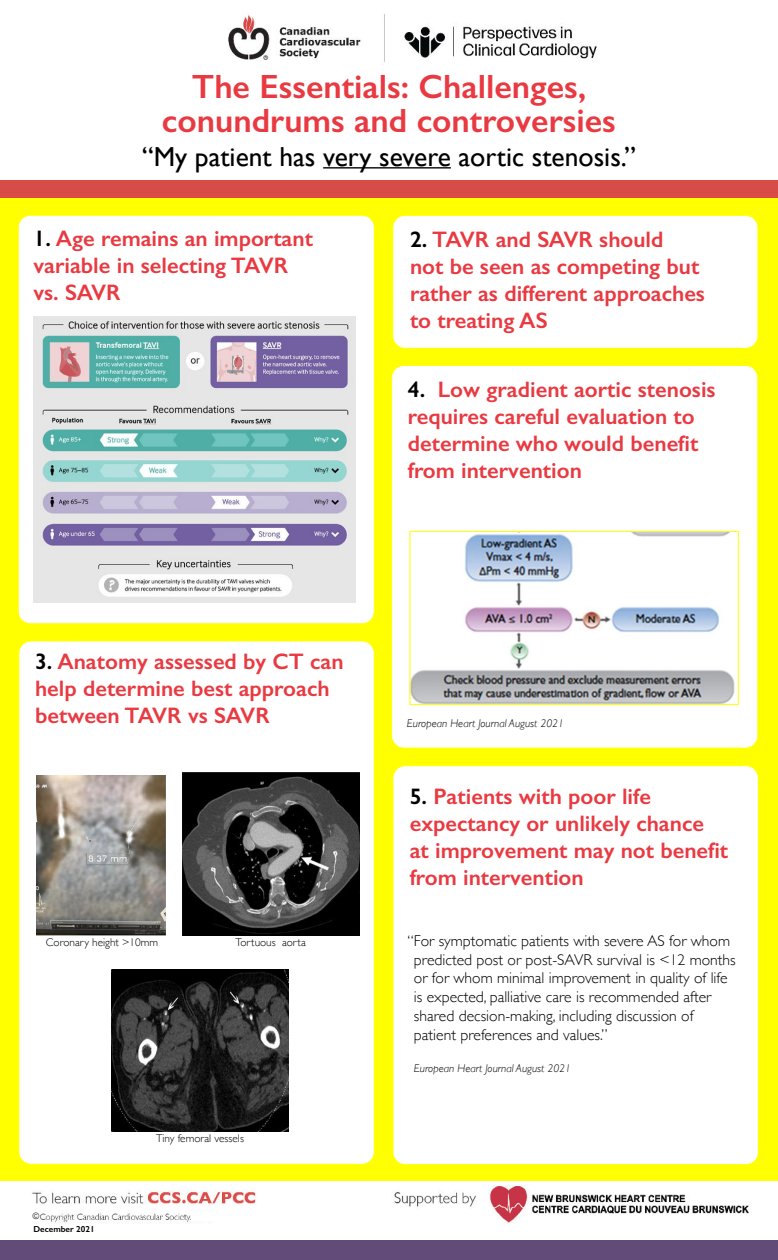
<style>
.page{position:relative;width:778px;height:1260px;background:#fff}
.page>*{position:absolute;margin:0;border:0;box-sizing:border-box;transform-origin:0 0}
.t1{font:600 33.75px/33.8px "Gill Sans";color:#e93941;text-align:center}
.t2{font:27.5px "Gill Sans";color:#000}
.t3{font:600 22.5px/27px "Gill Sans";color:#e93941}
.t4{font:300 15.62px/18.8px "Gill Sans";color:#000}
.t5{font:italic 300 11.25px "Gill Sans";color:#000}
.t6{font:300 11.25px "Gill Sans";color:#000}
.t7{font:600 8.75px "Gill Sans";color:#000}
.t8{font:300 8.75px "Gill Sans";color:#000}
.s1{color:#000}
</style>
<div class="page">
<img style="left:32px;top:1185px;width:717px;height:39px">
<div style="left:0;top:197px;width:777px;height:984px;background:#ff0"></div>
<img style="left:228px;top:13px;width:369px;height:49px">
<div style="left:0;top:1241px;width:777px;height:19px;background:#624b78"></div>
<hr style="left:323px;top:167px;width:127px;height:2px;background:#000">
<div style="left:0;top:180px;width:777px;height:18px;background:#d84c48"></div>
<div style="left:191px;top:1212px;width:62px;height:9px;background:#fff"></div>
<div style="left:392px;top:215px;width:365px;height:133px;background:#fff;border-radius:12px"></div>
<div style="left:392px;top:215px;width:366px;height:134px;border:1px solid #ff0;border-radius:12px"></div>
<div style="left:393px;top:766px;width:365px;height:399px;background:#fff;border-radius:12px"></div>
<div style="left:392px;top:765px;width:366px;height:400px;border:1px solid #ff0;border-radius:12px"></div>
<div style="left:31px;top:1211px;width:9px;height:11px;background:#fff"></div>
<div style="left:18px;top:215px;width:356px;height:409px;background:#fff;border-radius:12px"></div>
<div style="left:18px;top:215px;width:356px;height:409px;border:1px solid #ff0;border-radius:12px"></div>
<img style="left:33px;top:316px;width:323px;height:287px">
<div style="left:19px;top:641px;width:355px;height:523px;background:#fff;border-radius:12px"></div>
<div style="left:391px;top:365px;width:366px;height:383px;background:#fff;border-radius:12px"></div>
<div style="left:391px;top:365px;width:367px;height:384px;border:1px solid #ff0;border-radius:12px"></div>
<img style="left:411px;top:533px;width:324px;height:170px">
<div style="left:409px;top:531px;width:329px;height:174px;border:1px solid #ff0"></div>
<img style="left:37px;top:775px;width:129px;height:160px">
<img style="left:183px;top:773px;width:176px;height:162px">
<img style="left:111px;top:969px;width:177px;height:163px">
<h1 class="t1" style="left:162px;top:74px;width:455px">The Essentials: Challenges, conundrums and controversies</h1>
<p class="t2" style="left:142px;top:145px;width:495px">“My patient has very severe aortic stenosis.”</p>
<p class="t3" style="left:33px;top:228px;width:281px"><span class="s1">1.</span> Age remains an important variable in selecting TAVR vs. SAVR</p>
<p class="t3" style="left:410px;top:228px;width:296px"><span class="s1">2.</span> TAVR and SAVR should<br>not be seen as competing but rather as different approaches to treating AS</p>
<p class="t3" style="left:408px;top:379px;width:309px"><span class="s1">4.</span> Low gradient aortic stenosis requires careful evaluation to determine who would benefit from intervention</p>
<p class="t3" style="left:35px;top:651px;width:310px"><span class="s1">3.</span> Anatomy assessed by CT can help determine best approach between TAVR vs SAVR</p>
<p class="t6" style="left:46px;top:937px;width:114px">Coronary height &gt;10mm</p>
<p class="t6" style="left:235px;top:938px;width:72px">Tortuous aorta</p>
<p class="t8" style="left:32px;top:1213px;width:9px">©</p>
<p class="t7" style="left:34px;top:1226px;width:63px">December 2021</p>
<p class="t6" style="left:156px;top:1134px;width:89px">Tiny femoral vessels</p>
<p class="t5" style="left:407px;top:718px;width:158px">European Heart Journal August 2021</p>
<p class="t3" style="left:409px;top:785px;width:320px"><span class="s1">5.</span> Patients with poor life expectancy or unlikely chance at improvement may not benefit from intervention</p>
<p class="t4" style="left:414px;top:932px;width:323px;text-indent:-6px">“For symptomatic patients with severe AS for whom predicted post or post-SAVR survival is &lt;12 months or for whom minimal improvement in quality of life is expected, palliative care is recommended after shared decsion-making, including discussion of patient preferences and values.”</p>
<p class="t5" style="left:414px;top:1063px;width:158px">European Heart Journal August 2021</p>
</div>
